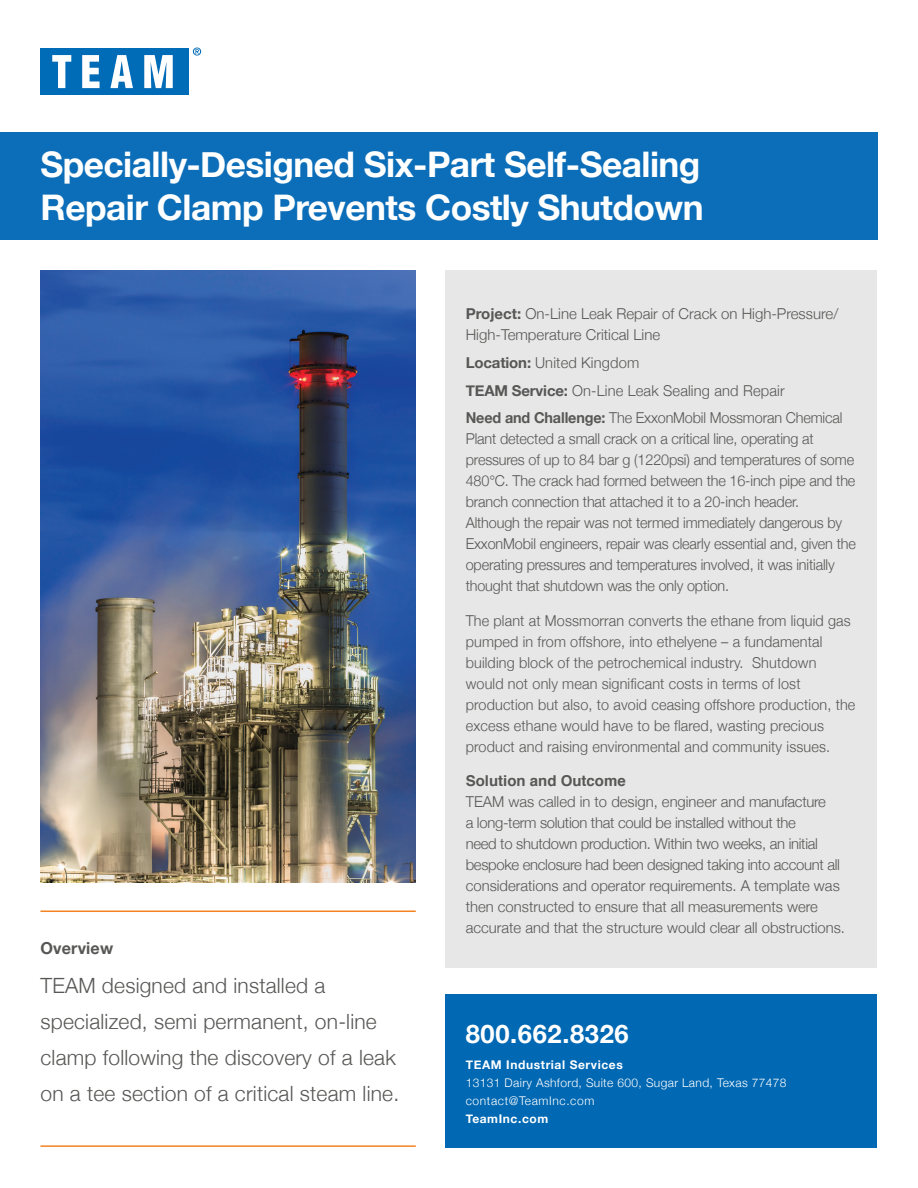
<style>
.page{position:relative;width:918px;height:1188px;background:#fff}
.page>*{position:absolute;margin:0;border:0;box-sizing:border-box;transform-origin:0 0}
.t1{font:700 35.25px/42.3px "Helvetica Neue";letter-spacing:-.015em;color:#fff}
.t2{font:700 25.5px "Helvetica Neue";letter-spacing:.025em;color:#fff}
.t3{font:300 21px/36px "Helvetica Neue";letter-spacing:.01em;color:#575756}
.t4{font:700 16.5px "Helvetica Neue";letter-spacing:.01em;color:#575756}
.t5{font:300 15px/21px "Helvetica Neue";letter-spacing:-.01em;color:#575756}
.t6{font:300 15px/21px "Helvetica Neue";letter-spacing:-.01em;color:#575756;scale:.96 1}
.t7{font:300 15px/21px "Helvetica Neue";letter-spacing:.01em;color:#575756;scale:.96 1}
.t8{font:300 15px/27.8px "Helvetica Neue";letter-spacing:.01em;color:#575756}
.t9{font:700 15px "Helvetica";color:#575756}
.t10{font:300 12px/18px "Helvetica Neue";letter-spacing:.03em;color:#fff}
.t11{font:700 12px "Helvetica Neue";letter-spacing:.05em;color:#fff}
.s1{font-weight:700}
</style>
<div class="page">
<div style="left:0;top:132px;width:878px;height:108px;background:#0c6eb8"></div>
<hr style="left:40px;top:911px;width:376px;height:1px;background:#f58220">
<hr style="left:40px;top:1145px;width:376px;height:2px;background:#f58220">
<img style="left:40px;top:270px;width:376px;height:612px">
<div style="left:446px;top:270px;width:432px;height:698px;background:#e6e7e6"></div>
<svg style="left:193px;top:48px;width:8px;height:8px"></svg>
<div style="left:40px;top:48px;width:149px;height:47px;background:#006bb6"></div>
<svg style="left:52px;top:55px;width:121px;height:33px"></svg>
<div style="left:446px;top:994px;width:432px;height:154px;background:#0168b3"></div>
<h1 class="t1" style="left:40px;top:144px;width:665px">Specially-Designed Six-Part Self-Sealing<br>Repair Clamp Prevents Costly Shutdown</h1>
<p class="t4" style="left:40px;top:936px;width:74px">Overview</p>
<h3 class="t3" style="left:40px;top:966px;width:360px">TEAM designed and installed a specialized, semi permanent, on-line clamp following the discovery of a leak on a tee section of a critical steam line.</h3>
<p class="t5" style="left:466px;top:302px;width:374px"><span class="s1">Project:</span> On-Line Leak Repair of Crack on High-Pressure/<br>High-Temperature Critical Line</p>
<p class="t8" style="left:466px;top:348px;width:378px"><span class="s1">Location:</span> United Kingdom<br><span class="s1">TEAM Service:</span> On-Line Leak Sealing and Repair<br><span class="s1">Need and Challenge:</span> The ExxonMobil Mossmoran Chemical</p>
<p class="t6" style="left:466px;top:428px;width:408px">Plant detected a small crack on a critical line, operating at pressures of up to 84 bar g (1220psi) and temperatures of some 480°C. The crack had formed between the 16-inch pipe and the branch connection that attached it to a 20-inch header.<br>Although the repair was not termed immediately dangerous by ExxonMobil engineers, repair was clearly essential and, given the operating pressures and temperatures involved, it was initially thought that shutdown was the only option.</p>
<p class="t7" style="left:466px;top:609px;width:407px">The plant at Mossmorran converts the ethane from liquid gas pumped in from offshore, into ethelyene – a fundamental building block of the petrochemical industry. Shutdown would not only mean significant costs in terms of lost production but also, to avoid ceasing offshore production, the excess ethane would have to be flared, wasting precious product and raising environmental and community issues.</p>
<p class="t9" style="left:466px;top:769px;width:162px">Solution and Outcome</p>
<p class="t5" style="left:466px;top:791px;width:381px">TEAM was called in to design, engineer and manufacture<br>a long-term solution that could be installed without the<br>need to shutdown production. Within two weeks, an initial bespoke enclosure had been designed taking into account all considerations and operator requirements. A template was then constructed to ensure that all measurements were accurate and that the structure would clear all obstructions.</p>
<h2 class="t2" style="left:466px;top:1014px;width:164px">800.662.8326</h2>
<p class="t11" style="left:466px;top:1055px;width:159px">TEAM Industrial Services</p>
<p class="t10" style="left:466px;top:1073px;width:322px">13131 Dairy Ashford, Suite 600, Sugar Land, Texas 77478 contact@TeamInc.com</p>
<p class="t11" style="left:466px;top:1109px;width:84px">TeamInc.com</p>
</div>
